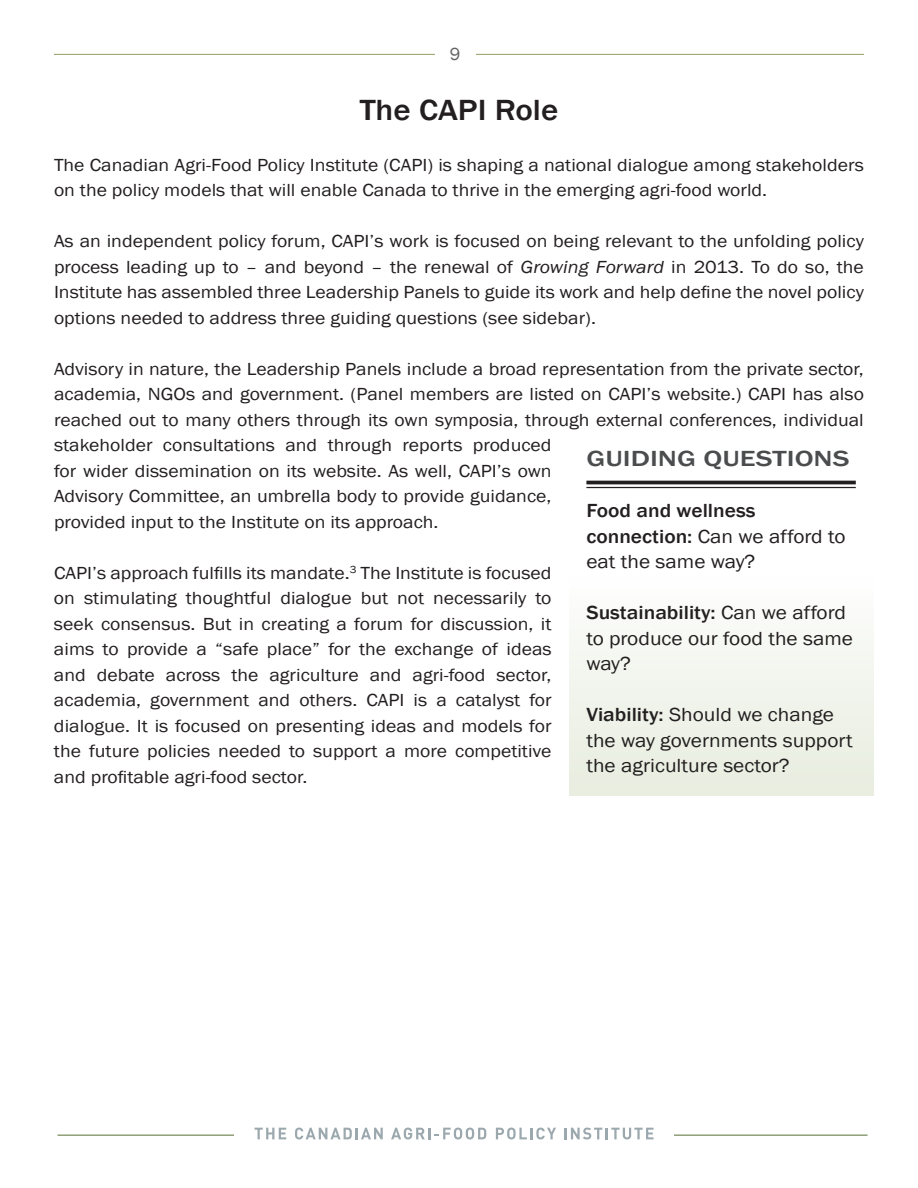
<style>
.page{position:relative;width:918px;height:1188px;background:#fff}
.page>*{position:absolute;margin:0;border:0;box-sizing:border-box;transform-origin:0 0}
.t1{font:500 30px "Franklin Gothic";color:#231f20;scale:1.1 1}
.t2{font:500 22.5px "Franklin Gothic";color:#4b4c4d;scale:1.31 1}
.t3{font:19.5px/25.5px "Franklin Gothic";color:#231f20;scale:1.1 1}
.t4{font:18px/25.5px "Franklin Gothic";color:#231f20;scale:1.1 1}
.t5{font:18px "Franklin Gothic";color:#636366}
.s1{font-style:italic}
.s2{font-weight:500}
</style>
<div class="page">
<hr style="left:58px;top:1135px;width:810px;height:1px;background:#566d30">
<div style="left:234px;top:1118px;width:440px;height:35px;background:#fff"></div>
<hr style="left:54px;top:54px;width:810px;height:1px;background:#92a064">
<div style="left:435px;top:47px;width:40px;height:26px;background:#fff"></div>
<svg style="left:255px;top:1128px;width:31px;height:11px"></svg>
<svg style="left:295px;top:1128px;width:88px;height:11px"></svg>
<svg style="left:391px;top:1128px;width:95px;height:11px"></svg>
<svg style="left:496px;top:1128px;width:60px;height:11px"></svg>
<svg style="left:564px;top:1128px;width:90px;height:11px"></svg>
<div style="left:569px;top:474px;width:305px;height:322px;background:linear-gradient(to bottom,#faf9fc,#edf2e6)"></div>
<p class="t5" style="left:450px;top:43px;width:12px">9</p>
<h1 class="t1" style="left:360px;top:91px;width:182px">The CAPI Role</h1>
<p class="t4" style="left:54px;top:152px;width:738px">The Canadian Agri-Food Policy Institute (CAPI) is shaping a national dialogue among stakeholders on the policy models that will enable Canada to thrive in the emerging agri-food world.</p>
<p class="t4" style="left:54px;top:229px;width:738px;text-align:justify">As an independent policy forum, CAPI’s work is focused on being relevant to the unfolding policy process leading up to – and beyond – the renewal of <span class="s1">Growing Forward</span> in 2013. To do so, the Institute has assembled three Leadership Panels to guide its work and help define the novel policy options needed to address three guiding questions (see sidebar).</p>
<p class="t4" style="left:54px;top:356px;width:738px">Advisory in nature, the Leadership Panels include a broad representation from the private sector, academia, NGOs and government. (Panel members are listed on CAPI’s website.) CAPI has also reached out to many others through its own symposia, through external conferences, individual stakeholder consultations and through reports produced<br>for wider dissemination on its website. As well, CAPI’s own<br>Advisory Committee, an umbrella body to provide guidance,<br>provided input to the Institute on its approach.</p>
<p class="t4" style="left:54px;top:560px;width:454px;text-align:justify">CAPI’s approach fulfills its mandate.<sup>3</sup> The Institute is focused on stimulating thoughtful dialogue but not necessarily to seek consensus. But in creating a forum for discussion, it aims to provide a “safe place” for the exchange of ideas and debate across the agriculture and agri-food sector, academia, government and others. CAPI is a catalyst for dialogue. It is focused on presenting ideas and models for the future policies needed to support a more competitive and profitable agri-food sector.</p>
<p class="t2" style="left:586px;top:445px;width:129px">Guiding Questio</p>
<p class="t2" style="left:814px;top:445px;width:26px">ns</p>
<p class="t3" style="left:586px;top:499px;width:237px"><span class="s2">Food and wellness connection:</span> Can we afford to eat the same way?</p>
<p class="t3" style="left:586px;top:601px;width:244px"><span class="s2">Sustainability:</span> Can we afford to produce our food the same way?</p>
<p class="t3" style="left:586px;top:703px;width:244px"><span class="s2">Viability:</span> Should we change the way governments support the agriculture sector?</p>
</div>
